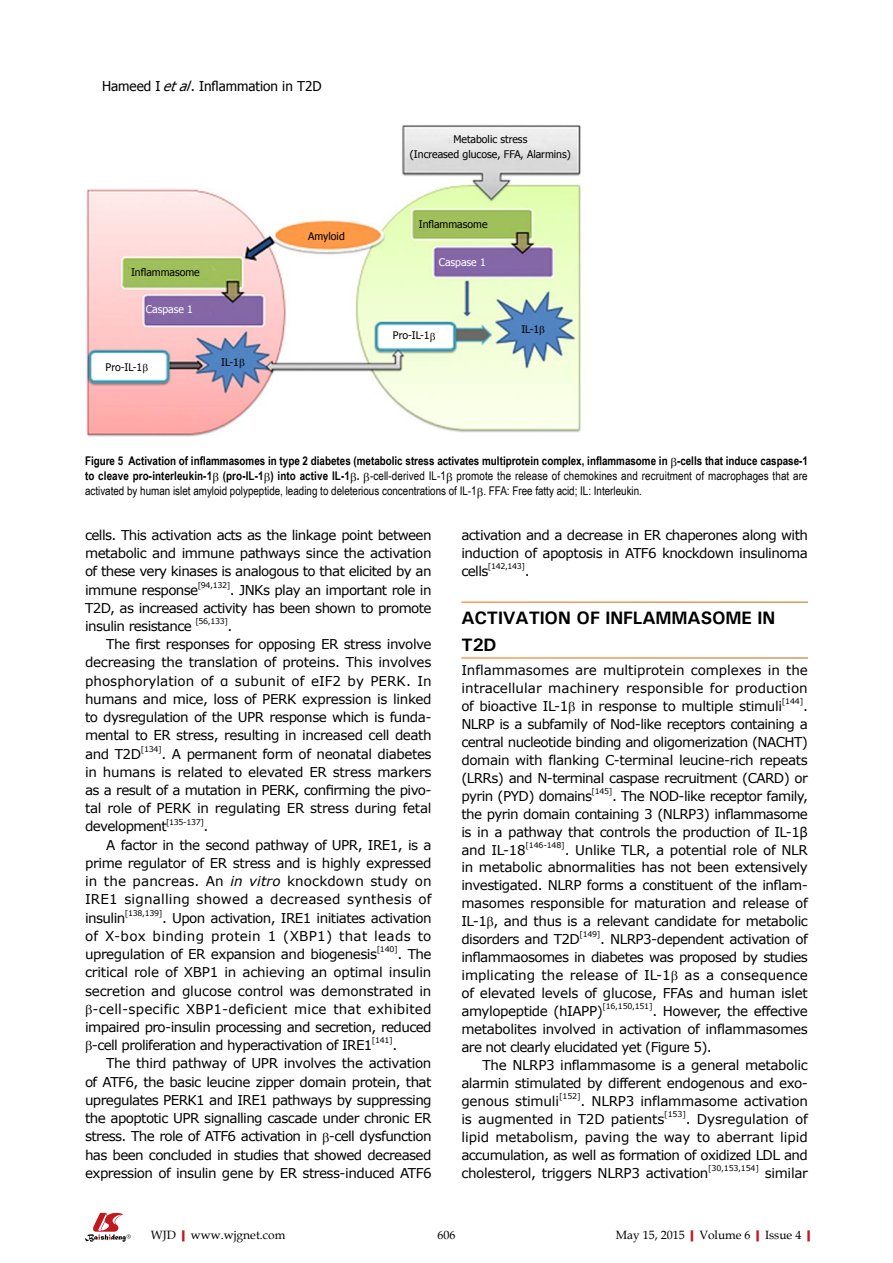
<style>
.page{position:relative;width:893px;height:1263px;background:#fff}
.page>*{position:absolute;margin:0;border:0;box-sizing:border-box;transform-origin:0 0}
.t1{font:700 18px/27px "Univers";letter-spacing:-.01em;color:#000}
.t2{font:13.5px/18px "Verdana";letter-spacing:-.035em;color:#000;text-align:justify}
.t3{font:13.5px/18px "Verdana";letter-spacing:-.015em;color:#000}
.t4{font:13.5px "Verdana";letter-spacing:.015em;color:#000}
.t5{font:13.5px "Verdana";letter-spacing:.005em;color:#000}
.t6{font:13.5px "Verdana";letter-spacing:.01em;color:#000}
.t7{font:13.5px "Tahoma";color:#000}
.t8{font:12px/15px "Arial Narrow";color:#000;text-align:justify}
.t9{font:12px "Book Antiqua";color:#000}
.t10{font:10.5px/15px "Tahoma";color:#000;text-align:center}
.t11{font:10.5px "Tahoma";color:#fff}
.t12{font:7.8px "Verdana";letter-spacing:-.04em;color:#000}
.s1{font-style:italic}
.s2{font-weight:700}
.s3{font-weight:700;color:#c01920}
</style>
<div class="page">
<svg style="left:85px;top:1213px;width:46px;height:29px"></svg>
<img style="left:85px;top:125px;width:496px;height:313px">
<svg style="left:540px;top:326px;width:5px;height:9px"></svg>
<svg style="left:430px;top:332px;width:5px;height:10px"></svg>
<svg style="left:143px;top:363px;width:5px;height:10px"></svg>
<svg style="left:240px;top:359px;width:4px;height:9px"></svg>
<p class="t7" style="left:102px;top:77px;width:221px">Hameed I <span class="s1">etal</span>. Inflammation in T2D</p>
<p class="t10" style="left:131px;top:264px;width:70px">Inflammasome</p>
<p class="t11" style="left:146px;top:302px;width:49px">Caspase 1</p>
<p class="t10" style="left:106px;top:359px;width:38px">Pro-IL-1</p>
<p class="t10" style="left:221px;top:354px;width:19px">IL-1</p>
<p class="t10" style="left:308px;top:228px;width:38px">Amyloid</p>
<p class="t10" style="left:410px;top:131px;width:162px">Metabolic stress<br>(Increased glucose, FFA, Alarmins)</p>
<p class="t10" style="left:419px;top:217px;width:70px">Inflammasome</p>
<p class="t11" style="left:439px;top:255px;width:49px">Caspase 1</p>
<p class="t10" style="left:393px;top:327px;width:38px">Pro-IL-1</p>
<p class="t10" style="left:521px;top:321px;width:19px">IL-1</p>
<p class="t8" style="left:85px;top:453px;width:724px"><span class="s2">Figure 5 Activation of inflammasomes in type 2 diabetes (metabolic stress activates multiprotein complex, inflammasome in -cells that induce caspase-1 to cleave pro-interleukin-1 (pro-IL-1 ) into active IL-1 .</span> -cell-derived IL-1 promote the release of chemokines and recruitment of macrophages that are activated by human islet amyloid polypeptide, leading to deleterious concentrations of IL-1 . FFA: Free fatty acid; IL: Interleukin.</p>
<p class="t2" style="left:85px;top:525px;width:348px">cells. This activation acts as the linkage point between metabolic and immune pathways since the activation of these very kinases is analogous to that elicited by an immune response</p>
<p class="t12" style="left:198px;top:580px;width:34px">[94,132]</p>
<p class="t2" style="left:85px;top:580px;width:348px;text-indent:145px">. JNKs play an important role in T2D, as increased activity has been shown to promote insulin resistance</p>
<p class="t12" style="left:195px;top:616px;width:34px">[56,133]</p>
<p class="t2" style="left:228px;top:617px;width:6px">.</p>
<p class="t2" style="left:106px;top:635px;width:327px">The first responses for opposing ER stress involve</p>
<p class="t2" style="left:85px;top:653px;width:348px">decreasing the translation of proteins. This involves</p>
<p class="t5" style="left:85px;top:672px;width:348px">phosphorylation of α subunit of eIF2 by PERK. In</p>
<p class="t2" style="left:85px;top:689px;width:348px">humans and mice, loss of PERK expression is linked</p>
<p class="t2" style="left:85px;top:708px;width:348px">to dysregulation of the UPR response which is funda-</p>
<p class="t2" style="left:85px;top:726px;width:348px">mental to ER stress, resulting in increased cell death</p>
<p class="t2" style="left:85px;top:744px;width:58px">and T2D</p>
<p class="t12" style="left:141px;top:744px;width:23px">[134]</p>
<p class="t2" style="left:85px;top:744px;width:348px;text-indent:77px">. A permanent form of neonatal diabetes in humans is related to elevated ER stress markers as a result of a mutation in PERK, confirming the pivo&shy;tal role of PERK in regulating ER stress during fetal development</p>
<p class="t12" style="left:166px;top:817px;width:39px">[135-137]</p>
<p class="t2" style="left:204px;top:817px;width:6px">.</p>
<p class="t2" style="left:106px;top:835px;width:327px">A factor in the second pathway of UPR, IRE1, is a</p>
<p class="t2" style="left:85px;top:853px;width:348px">prime regulator of ER stress and is highly expressed</p>
<p class="t6" style="left:85px;top:873px;width:348px">in the pancreas. An <span class="s1">in vitro</span> knockdown study on</p>
<p class="t4" style="left:85px;top:891px;width:348px">IRE1 signalling showed a decreased synthesis of</p>
<p class="t2" style="left:85px;top:908px;width:42px">insulin</p>
<p class="t12" style="left:125px;top:908px;width:39px">[138,139]</p>
<p class="t2" style="left:85px;top:908px;width:348px;text-indent:77px">. Upon activation, IRE1 initiates activation of X-box binding protein 1 (XBP1) that leads to upregulation of ER expansion and biogenesis</p>
<p class="t12" style="left:377px;top:944px;width:23px">[140]</p>
<p class="t2" style="left:397px;top:945px;width:36px">. The</p>
<p class="t3" style="left:85px;top:963px;width:348px">critical role of XBP1 in achieving an optimal insulin</p>
<p class="t3" style="left:85px;top:981px;width:348px">secretion and glucose control was demonstrated in</p>
<p class="t4" style="left:93px;top:1000px;width:340px">-cell-specific XBP1-deficient mice that exhibited</p>
<p class="t2" style="left:85px;top:1017px;width:348px">impaired pro-insulin processing and secretion, reduced</p>
<p class="t2" style="left:92px;top:1036px;width:282px">-cell proliferation and hyperactivation of IRE1</p>
<p class="t12" style="left:372px;top:1035px;width:22px">[141]</p>
<p class="t2" style="left:392px;top:1036px;width:6px">.</p>
<p class="t2" style="left:106px;top:1054px;width:327px">The third pathway of UPR involves the activation</p>
<p class="t2" style="left:85px;top:1072px;width:348px">of ATF6, the basic leucine zipper domain protein, that</p>
<p class="t2" style="left:85px;top:1090px;width:348px">upregulates PERK1 and IRE1 pathways by suppressing</p>
<p class="t2" style="left:85px;top:1109px;width:348px">the apoptotic UPR signalling cascade under chronic ER</p>
<p class="t2" style="left:85px;top:1127px;width:348px">stress. The role of ATF6 activation in -cell dysfunction</p>
<p class="t2" style="left:85px;top:1145px;width:348px">has been concluded in studies that showed decreased</p>
<p class="t2" style="left:85px;top:1163px;width:348px">expression of insulin gene by ER stress-induced ATF6</p>
<p class="t2" style="left:461px;top:525px;width:348px">activation and a decrease in ER chaperones along with induction of apoptosis in ATF6 knockdown insulinoma cells</p>
<p class="t12" style="left:488px;top:561px;width:39px">[142,143]</p>
<p class="t2" style="left:525px;top:561px;width:6px">.</p>
<p class="t1" style="left:461px;top:604px;width:315px">ACTIVATION OF INFLAMMASOME IN<br>T2D</p>
<p class="t2" style="left:461px;top:660px;width:348px">Inflammasomes are multiprotein complexes in the intracellular machinery responsible for production of bioactive IL-1 in response to multiple stimuli</p>
<p class="t12" style="left:782px;top:696px;width:23px">[144]</p>
<p class="t2" style="left:461px;top:696px;width:348px;text-indent:342px">.<br>NLRP is a subfamily of Nod-like receptors containing a central nucleotide binding and oligomerization (NACHT) domain with flanking C-terminal leucine-rich repeats (LRRs) and N-terminal caspase recruitment (CARD) or pyrin (PYD) domains</p>
<p class="t12" style="left:592px;top:786px;width:22px">[145]</p>
<p class="t2" style="left:461px;top:786px;width:348px;text-indent:151px">. The NOD-like receptor family, the pyrin domain containing 3 (NLRP3) inflammasome is in a pathway that controls the production of IL-1β and IL-18</p>
<p class="t12" style="left:525px;top:840px;width:41px">[146-148]</p>
<p class="t2" style="left:461px;top:840px;width:348px;text-indent:103px">. Unlike TLR, a potential role of NLR in metabolic abnormalities has not been extensively investigated. NLRP forms a constituent of the inflam&shy;masomes responsible for maturation and release of IL-1 , and thus is a relevant candidate for metabolic disorders and T2D</p>
<p class="t12" style="left:579px;top:929px;width:22px">[149]</p>
<p class="t2" style="left:461px;top:929px;width:348px;text-indent:139px">. NLRP3-dependent activation of inflammaosomes in diabetes was proposed by studies implicating the release of IL-1 as a consequence of elevated levels of glucose, FFAs and human islet amylopeptide (hIAPP)</p>
<p class="t12" style="left:602px;top:1001px;width:52px">[16,150,151]</p>
<p class="t2" style="left:652px;top:1001px;width:157px">. However, the effective</p>
<p class="t2" style="left:461px;top:1019px;width:348px">metabolites involved in activation of inflammasomes</p>
<p class="t2" style="left:461px;top:1037px;width:252px">are not clearly elucidated yet (Figure 5).</p>
<p class="t2" style="left:483px;top:1055px;width:327px">The NLRP3 inflammasome is a general metabolic</p>
<p class="t2" style="left:461px;top:1073px;width:348px">alarmin stimulated by different endogenous and exo-</p>
<p class="t3" style="left:461px;top:1091px;width:99px">genous stimuli</p>
<p class="t12" style="left:559px;top:1091px;width:23px">[152]</p>
<p class="t3" style="left:461px;top:1091px;width:348px;text-indent:119px">. NLRP3 inflammasome activation is augmented in T2D patients</p>
<p class="t12" style="left:664px;top:1109px;width:23px">[153]</p>
<p class="t2" style="left:461px;top:1109px;width:348px;text-indent:225px">. Dysregulation of lipid metabolism, paving the way to aberrant lipid accumulation, as well as formation of oxidized LDL and cholesterol, triggers NLRP3 activation</p>
<p class="t12" style="left:708px;top:1163px;width:52px">[30,153,154]</p>
<p class="t2" style="left:765px;top:1163px;width:45px">similar</p>
<p class="t9" style="left:151px;top:1226px;width:136px">WJD<span class="s3">|</span>www.wjgnet.com</p>
<p class="t9" style="left:437px;top:1226px;width:19px">606</p>
<p class="t9" style="left:616px;top:1226px;width:202px">May 15, 2015<span class="s3">|</span>Volume 6<span class="s3">|</span>Issue 4<span class="s3">|</span></p>
</div>
